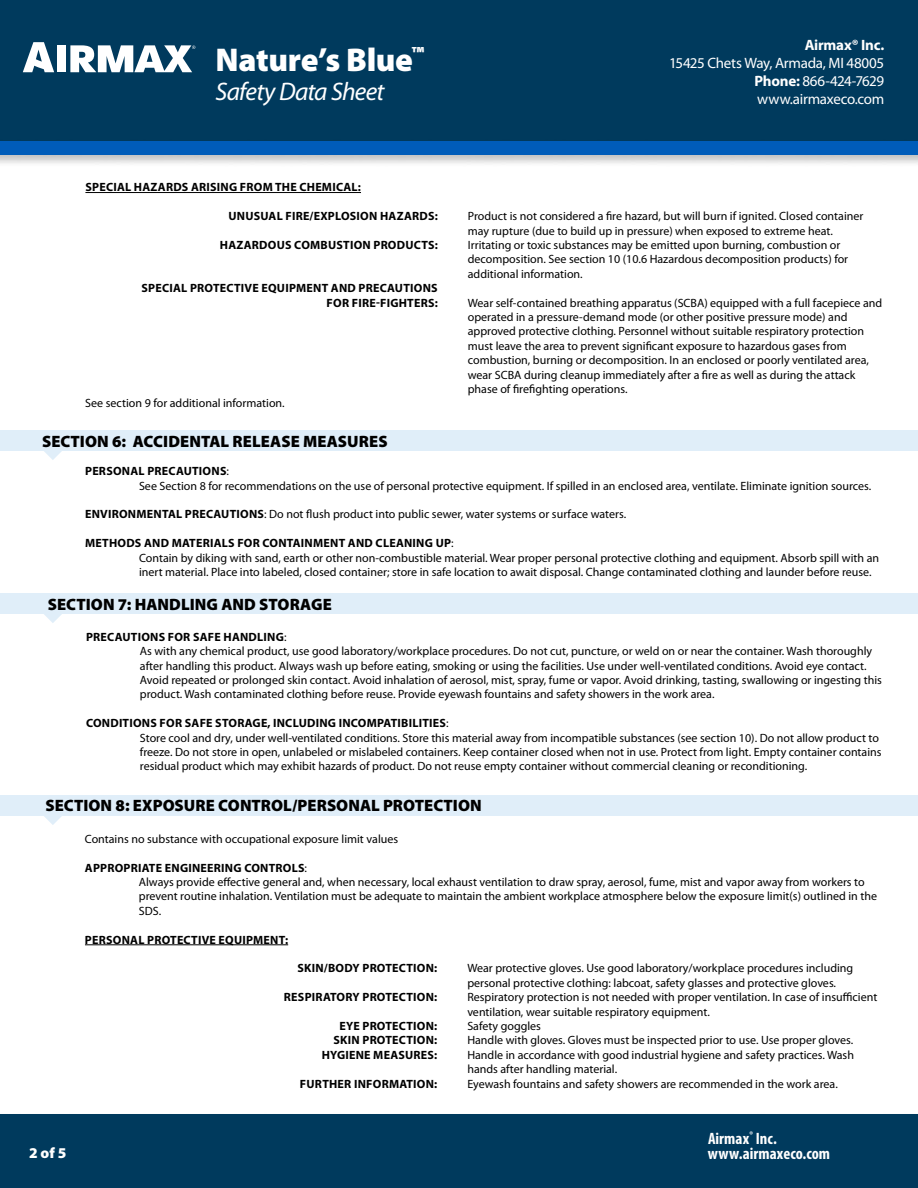
<style>
.page{position:relative;width:918px;height:1188px;background:#fff}
.page>*{position:absolute;margin:0;border:0;box-sizing:border-box;transform-origin:0 0}
.t1{font:900 33px "Myriad Pro";letter-spacing:-.01em;color:#fff}
.t2{font:italic 25.5px "Myriad Pro";letter-spacing:-.03em;color:#fff}
.t3{font:900 16.5px "Myriad Pro";letter-spacing:.005em;color:#000}
.t4{font:700 condensed 16.5px "Myriad Pro";letter-spacing:.005em;color:#fff}
.t5{font:15px/18px "Myriad Pro";letter-spacing:-.02em;color:#fff;text-align:justify}
.t6{font:700 15px "Myriad Pro";letter-spacing:-.015em;color:#fff}
.t7{font:900 15px "Myriad Pro";color:#fff}
.t8{font:12px/14.4px "Myriad Pro";color:#000}
.t9{font:700 12px/14.4px "Myriad Pro";letter-spacing:.02em;color:#000;text-align:right}
.s1{font-weight:700}
</style>
<div class="page">
<div style="left:0;top:0;width:918px;height:155px;background:#003a5d"></div>
<div style="left:0;top:139px;width:918px;height:28px;background:#000;opacity:.25"></div>
<div style="left:0;top:141px;width:918px;height:14px;background:#005cb9"></div>
<div style="left:0;top:1114px;width:918px;height:74px;background:#003a5d"></div>
<svg style="left:23px;top:42px;width:31px;height:30px"></svg>
<div style="left:57px;top:45px;width:9px;height:27px;background:#fff"></div>
<svg style="left:70px;top:45px;width:125px;height:27px"></svg>
<div style="left:0;top:430px;width:918px;height:21px;background:#e0eef9"></div>
<svg style="left:44px;top:451px;width:18px;height:9px"></svg>
<div style="left:0;top:593px;width:918px;height:21px;background:#e0eef9"></div>
<svg style="left:44px;top:614px;width:18px;height:9px"></svg>
<div style="left:0;top:795px;width:918px;height:21px;background:#e0eef9"></div>
<svg style="left:44px;top:816px;width:18px;height:9px"></svg>
<hr style="left:85px;top:945px;width:203px;height:1px;background:#000">
<hr style="left:85px;top:192px;width:276px;height:1px;background:#000">
<h1 class="t1" style="left:216px;top:38px;width:210px">Nature’s Blue<sup>™</sup></h1>
<h2 class="t2" style="left:216px;top:75px;width:170px">Safety Data Sheet</h2>
<p class="t6" style="left:805px;top:35px;width:81px">Airmax® Inc.</p>
<p class="t5" style="left:755px;top:54px;width:131px;text-indent:-85px">15425 Chets Way, Armada, MI 48005<br><span class="s1">Phone:</span> 866-424-7629 www.airmaxeco.com</p>
<p class="t9" style="left:85px;top:180px;width:277px">SPECIAL HAZARDS ARISING FROM THE CHEMICAL:</p>
<p class="t9" style="left:228px;top:209px;width:211px">UNUSUAL FIRE/EXPLOSION HAZARDS:</p>
<p class="t8" style="left:468px;top:209px;width:397px">Product is not considered a fire hazard, but will burn if ignited. Closed container may rupture (due to build up in pressure) when exposed to extreme heat.</p>
<p class="t9" style="left:220px;top:237px;width:219px">HAZARDOUS COMBUSTION PRODUCTS:</p>
<p class="t8" style="left:468px;top:238px;width:382px">Irritating or toxic substances may be emitted upon burning, combustion or decomposition. See section 10 (10.6 Hazardous decomposition products) for additional information.</p>
<p class="t9" style="left:142px;top:281px;width:298px">SPECIAL PROTECTIVE EQUIPMENT AND PRECAUTIONS<br>FOR FIRE-FIGHTERS:</p>
<p class="t8" style="left:468px;top:295px;width:416px">Wear self-contained breathing apparatus (SCBA) equipped with a full facepiece and operated in a pressure-demand mode (or other positive pressure mode) and approved protective clothing. Personnel without suitable respiratory protection must leave the area to prevent significant exposure to hazardous gases from combustion, burning or decomposition. In an enclosed or poorly ventilated area, wear SCBA during cleanup immediately after a fire as well as during the attack phase of firefighting operations.</p>
<p class="t8" style="left:85px;top:396px;width:201px">See section 9 for additional information.</p>
<h3 class="t3" style="left:42px;top:430px;width:347px">SECTION 6: ACCIDENTAL RELEASE MEASURES</h3>
<p class="t8" style="left:139px;top:464px;width:734px;text-indent:-54px"><span class="s1">PERSONAL PRECAUTIONS</span>:<br>See Section 8 for recommendations on the use of personal protective equipment. If spilled in an enclosed area, ventilate. Eliminate ignition sources.</p>
<p class="t8" style="left:85px;top:507px;width:543px"><span class="s1">ENVIRONMENTAL PRECAUTIONS</span>: Do not flush product into public sewer, water systems or surface waters.</p>
<p class="t8" style="left:139px;top:536px;width:742px;text-indent:-54px"><span class="s1">METHODS AND MATERIALS FOR CONTAINMENT AND CLEANING UP</span>:<br>Contain by diking with sand, earth or other non-combustible material. Wear proper personal protective clothing and equipment. Absorb spill with an inert material. Place into labeled, closed container; store in safe location to await disposal. Change contaminated clothing and launder before reuse.</p>
<h3 class="t3" style="left:48px;top:593px;width:285px">SECTION 7: HANDLING AND STORAGE</h3>
<p class="t8" style="left:140px;top:629px;width:743px;text-indent:-54px"><span class="s1">PRECAUTIONS FOR SAFE HANDLING</span>:<br>As with any chemical product, use good laboratory/workplace procedures. Do not cut, puncture, or weld on or near the container. Wash thoroughly after handling this product. Always wash up before eating, smoking or using the facilities. Use under well-ventilated conditions. Avoid eye contact.<br>Avoid repeated or prolonged skin contact. Avoid inhalation of aerosol, mist, spray, fume or vapor. Avoid drinking, tasting, swallowing or ingesting this product. Wash contaminated clothing before reuse. Provide eyewash fountains and safety showers in the work area.</p>
<p class="t8" style="left:140px;top:716px;width:743px;text-indent:-54px"><span class="s1">CONDITIONS FOR SAFE STORAGE, INCLUDING INCOMPATIBILITIES</span>:<br>Store cool and dry, under well-ventilated conditions. Store this material away from incompatible substances (see section 10). Do not allow product to freeze. Do not store in open, unlabeled or mislabeled containers. Keep container closed when not in use. Protect from light. Empty container contains residual product which may exhibit hazards of product. Do not reuse empty container without commercial cleaning or reconditioning.</p>
<h3 class="t3" style="left:45px;top:795px;width:438px">SECTION 8: EXPOSURE CONTROL/PERSONAL PROTECTION</h3>
<p class="t8" style="left:85px;top:831px;width:315px">Contains no substance with occupational exposure limit values</p>
<p class="t8" style="left:139px;top:860px;width:740px;text-indent:-54px"><span class="s1">APPROPRIATE ENGINEERING CONTROLS</span>:<br>Always provide effective general and, when necessary, local exhaust ventilation to draw spray, aerosol, fume, mist and vapor away from workers to prevent routine inhalation. Ventilation must be adequate to maintain the ambient workplace atmosphere below the exposure limit(s) outlined in the SDS.</p>
<p class="t9" style="left:85px;top:932px;width:205px">PERSONAL PROTECTIVE EQUIPMENT:</p>
<p class="t9" style="left:298px;top:961px;width:141px">SKIN/BODY PROTECTION:</p>
<p class="t8" style="left:467px;top:961px;width:387px">Wear protective gloves. Use good laboratory/workplace procedures including personal protective clothing: labcoat, safety glasses and protective gloves.</p>
<p class="t9" style="left:284px;top:990px;width:155px">RESPIRATORY PROTECTION:</p>
<p class="t8" style="left:467px;top:990px;width:411px">Respiratory protection is not needed with proper ventilation. In case of insufficient ventilation, wear suitable respiratory equipment.</p>
<p class="t9" style="left:339px;top:1018px;width:99px">EYE PROTECTION:</p>
<p class="t8" style="left:467px;top:1019px;width:75px">Safety goggles</p>
<p class="t9" style="left:334px;top:1033px;width:105px">SKIN PROTECTION:</p>
<p class="t8" style="left:467px;top:1033px;width:388px">Handle with gloves. Gloves must be inspected prior to use. Use proper gloves.</p>
<p class="t9" style="left:322px;top:1047px;width:117px">HYGIENE MEASURES:</p>
<p class="t8" style="left:467px;top:1047px;width:388px">Handle in accordance with good industrial hygiene and safety practices. Wash hands after handling material.</p>
<p class="t9" style="left:300px;top:1076px;width:139px">FURTHER INFORMATION:</p>
<p class="t8" style="left:467px;top:1076px;width:372px">Eyewash fountains and safety showers are recommended in the work area.</p>
<h3 class="t4" style="left:708px;top:1128px;width:70px">Airmax<sup>®</sup> Inc.</h3>
<p class="t7" style="left:29px;top:1143px;width:39px">2 of 5</p>
<h3 class="t4" style="left:708px;top:1143px;width:124px">www.airmaxeco.com</h3>
</div>
